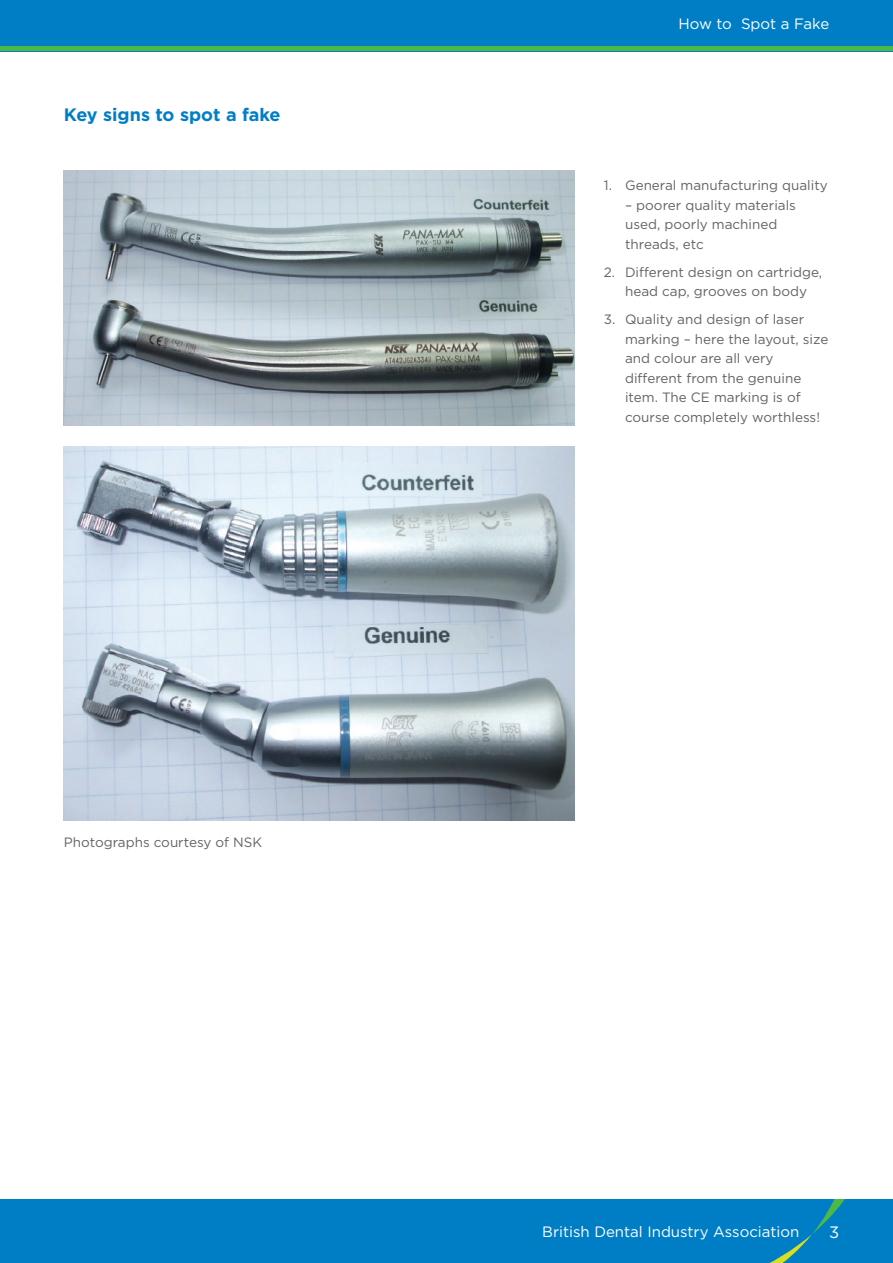
<style>
.page{position:relative;width:893px;height:1263px;background:#fff}
.page>*{position:absolute;margin:0;border:0;box-sizing:border-box;transform-origin:0 0}
.t1{font:700 18px "Gotham";color:#007ec5}
.t2{font:16.5px "Gotham";color:#fff}
.t3{font:15px "Gotham";color:#fff}
.t4{font:13.5px/19.5px "Gotham";color:#636366}
</style>
<div class="page">
<img style="left:64px;top:170px;width:510px;height:255px">
<img style="left:64px;top:446px;width:510px;height:375px">
<div style="left:0;top:0;width:893px;height:51px;background:#007ec5"></div>
<hr style="left:0;top:47px;width:893px;height:4px;background:#4cb848">
<div style="left:0;top:1199px;width:893px;height:64px;background:#007ec5"></div>
<svg style="left:770px;top:1199px;width:75px;height:64px"></svg>
<h1 class="t1" style="left:64px;top:102px;width:218px">Key signs to spot a fake</h1>
<p class="t4" style="left:64px;top:832px;width:200px">Photographs courtesy of NSK</p>
<p class="t3" style="left:678px;top:14px;width:152px">How to Spot a Fake</p>
<p class="t4" style="left:604px;top:175px;width:226px">1. General manufacturing quality</p>
<p class="t4" style="left:625px;top:195px;width:172px">– poorer quality materials used, poorly machined threads, etc</p>
<p class="t4" style="left:604px;top:262px;width:220px;text-align:center">2. Different design on cartridge, head cap, grooves on body</p>
<p class="t4" style="left:625px;top:309px;width:205px;text-indent:-21px">3. Quality and design of laser marking – here the layout, size and colour are all very different from the genuine item. The CE marking is of course completely worthless!</p>
<p class="t3" style="left:542px;top:1222px;width:259px">British Dental Industry Association</p>
<p class="t2" style="left:829px;top:1221px;width:12px">3</p>
</div>
